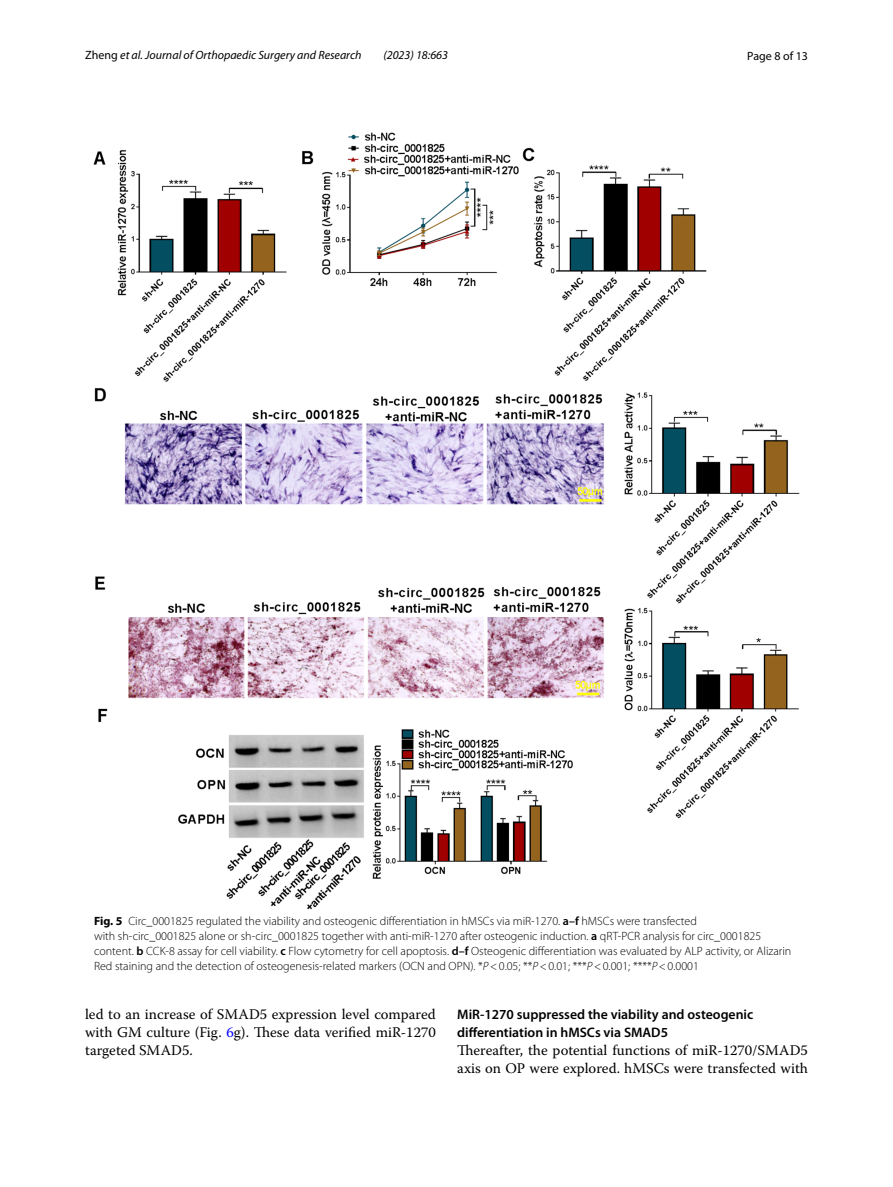
<style>
.page{position:relative;width:893px;height:1187px;background:#fff}
.page>*{position:absolute;margin:0;border:0;box-sizing:border-box;transform-origin:0 0}
.t1{font:14.7px/18px "Warnock Pro";color:#000;text-align:justify}
.t2{font:600 13.8px/18px "Myriad Pro";color:#000}
.t3{font:300 12px/15px "Myriad Pro";color:#000}
.t4{font:italic 12px "Myriad Pro";color:#000}
.t5{font:12px "Myriad Pro";color:#000}
.s1{font-style:normal}
.s2{font-weight:700}
.s3{font-weight:600}
.s4{font-style:italic}
.s5{color:#00f}
</style>
<div class="page">
<img style="left:94px;top:133px;width:705px;height:776px">
<p class="t4" style="left:85px;top:48px;width:278px"><span class="s1">Zheng</span> et al. Journal of Orthopaedic Surgery and Research</p>
<p class="t4" style="left:383px;top:48px;width:66px">(2023) 18:663</p>
<p class="t5" style="left:747px;top:48px;width:62px">Page 8 of 13</p>
<p class="t3" style="left:94px;top:913px;width:699px"><span class="s2">Fig. 5</span> Circ_0001825 regulated the viability and osteogenic differentiation in hMSCs via miR-1270. <span class="s3">a–f</span> hMSCs were transfected<br>with sh-circ_0001825 alone or sh-circ_0001825 together with anti-miR-1270 after osteogenic induction. <span class="s3">a</span> qRT-PCR analysis for circ_0001825 content. <span class="s3">b</span> CCK-8 assay for cell viability. <span class="s3">c</span> Flow cytometry for cell apoptosis. <span class="s3">d–f</span> Osteogenic differentiation was evaluated by ALP activity, or Alizarin Red staining and the detection of osteogenesis-related markers (OCN and OPN). *<span class="s4">P</span>&lt;0.05; **<span class="s4">P</span>&lt;0.01; ***<span class="s4">P</span>&lt;0.001; ****<span class="s4">P</span>&lt;0.0001</p>
<p class="t1" style="left:85px;top:1004px;width:352px">led to an increase of SMAD5 expression level compared with GM culture (Fig. <span class="s5">6</span>g). These data verified miR-1270 targeted SMAD5.</p>
<p class="t2" style="left:457px;top:1004px;width:298px">MiR‑1270 suppressed the viability and osteogenic differentiation in hMSCs via SMAD5</p>
<p class="t1" style="left:457px;top:1040px;width:352px">Thereafter, the potential functions of miR-1270/SMAD5 axis on OP were explored. hMSCs were transfected with</p>
</div>
